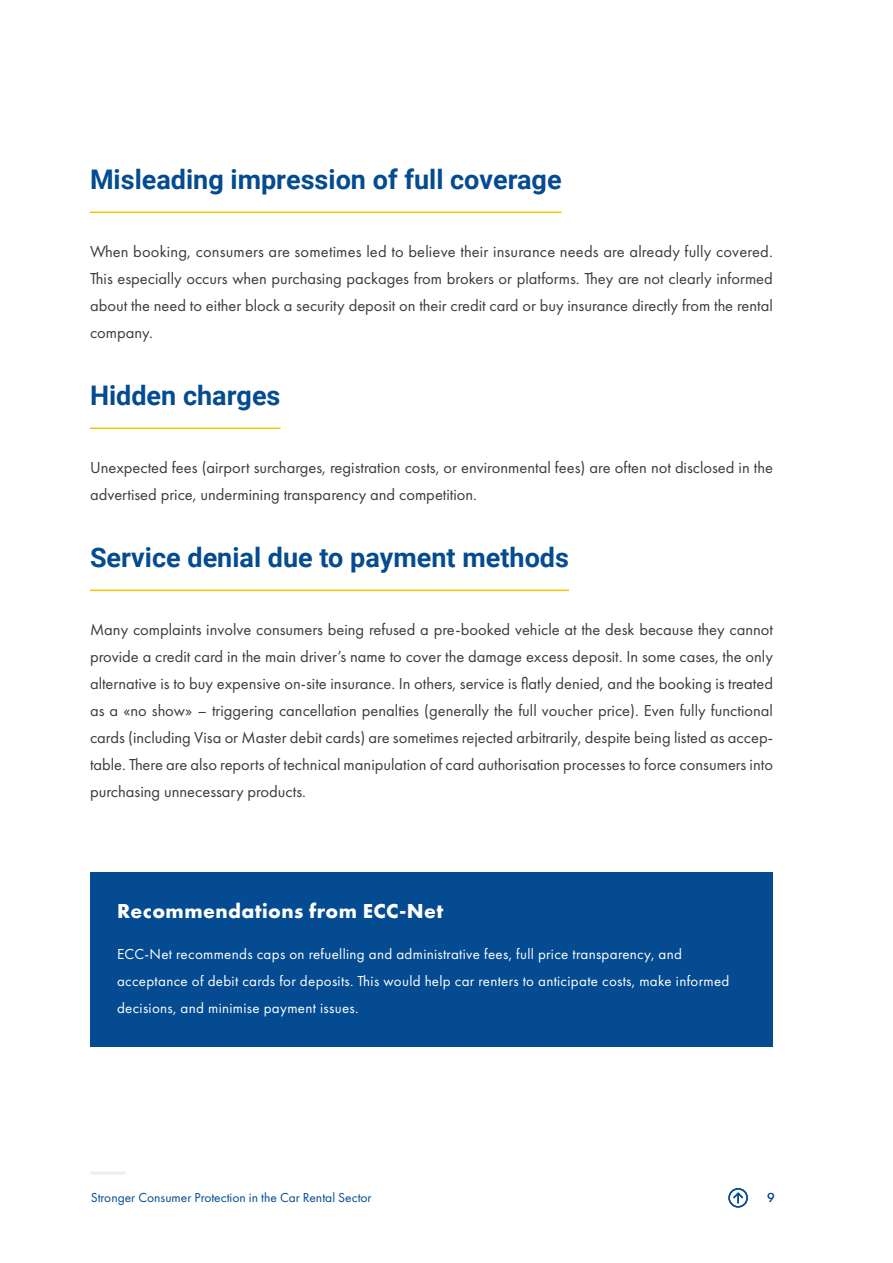
<style>
.page{position:relative;width:893px;height:1263px;background:#fff}
.page>*{position:absolute;margin:0;border:0;box-sizing:border-box;transform-origin:0 0}
.t1{font:700 27px "Roboto";color:#044b91}
.t2{font:700 21px "Futura PT";letter-spacing:.02em;color:#fff}
.t3{font:16.5px/27px "Futura PT";color:#3c3c3b;text-align:justify}
.t4{font:15px/27px "Futura PT";letter-spacing:.02em;color:#fff}
.t5{font:13.5px "Futura PT";color:#004c91}
</style>
<div class="page">
<hr style="left:91px;top:1171px;width:34px;height:3px;background:#ededed">
<svg style="left:731px;top:1191px;width:14px;height:12px"></svg>
<div style="left:728px;top:1188px;width:20px;height:19px;border:2px solid #044b91;border-radius:50%"></div>
<hr style="left:90px;top:212px;width:472px;height:1px;background:#fac402">
<hr style="left:90px;top:428px;width:191px;height:1px;background:#fac402">
<hr style="left:90px;top:590px;width:479px;height:1px;background:#fac402">
<div style="left:90px;top:872px;width:683px;height:81px;background:#044b91"></div>
<div style="left:90px;top:917px;width:683px;height:129px;background:#044b91"></div>
<h1 class="t1" style="left:90px;top:160px;width:473px">Misleading impression of full coverage</h1>
<p class="t3" style="left:90px;top:237px;width:684px">When booking, consumers are sometimes led to believe their insurance needs are already fully covered.<br>This especially occurs when purchasing packages from brokers or platforms. They are not clearly informed about the need to either block a security deposit on their credit card or buy insurance directly from the rental company.</p>
<h1 class="t1" style="left:90px;top:376px;width:192px">Hidden charges</h1>
<p class="t3" style="left:90px;top:453px;width:684px">Unexpected fees (airport surcharges, registration costs, or environmental fees) are often not disclosed in the advertised price, undermining transparency and competition.</p>
<h1 class="t1" style="left:90px;top:538px;width:481px">Service denial due to payment methods</h1>
<p class="t3" style="left:90px;top:615px;width:684px">Many complaints involve consumers being refused a pre-booked vehicle at the desk because they cannot provide a credit card in the main driver’s name to cover the damage excess deposit. In some cases, the only alternative is to buy expensive on-site insurance. In others, service is flatly denied, and the booking is treated as a «no show» – triggering cancellation penalties (generally the full voucher price). Even fully functional cards (including Visa or Master debit cards) are sometimes rejected arbitrarily, despite being listed as accep&shy;table. There are also reports of technical manipulation of card authorisation processes to force consumers into purchasing unnecessary products.</p>
<p class="t2" style="left:117px;top:897px;width:328px">Recommendations from ECC-Net</p>
<p class="t4" style="left:117px;top:940px;width:614px">ECC-Net recommends caps on refuelling and administrative fees, full price transparency, and acceptance of debit cards for deposits. This would help car renters to anticipate costs, make informed decisions, and minimise payment issues.</p>
<p class="t5" style="left:91px;top:1189px;width:282px">Stronger Consumer Protection in the Car Rental Sector</p>
<p class="t5" style="left:767px;top:1189px;width:9px">9</p>
</div>
